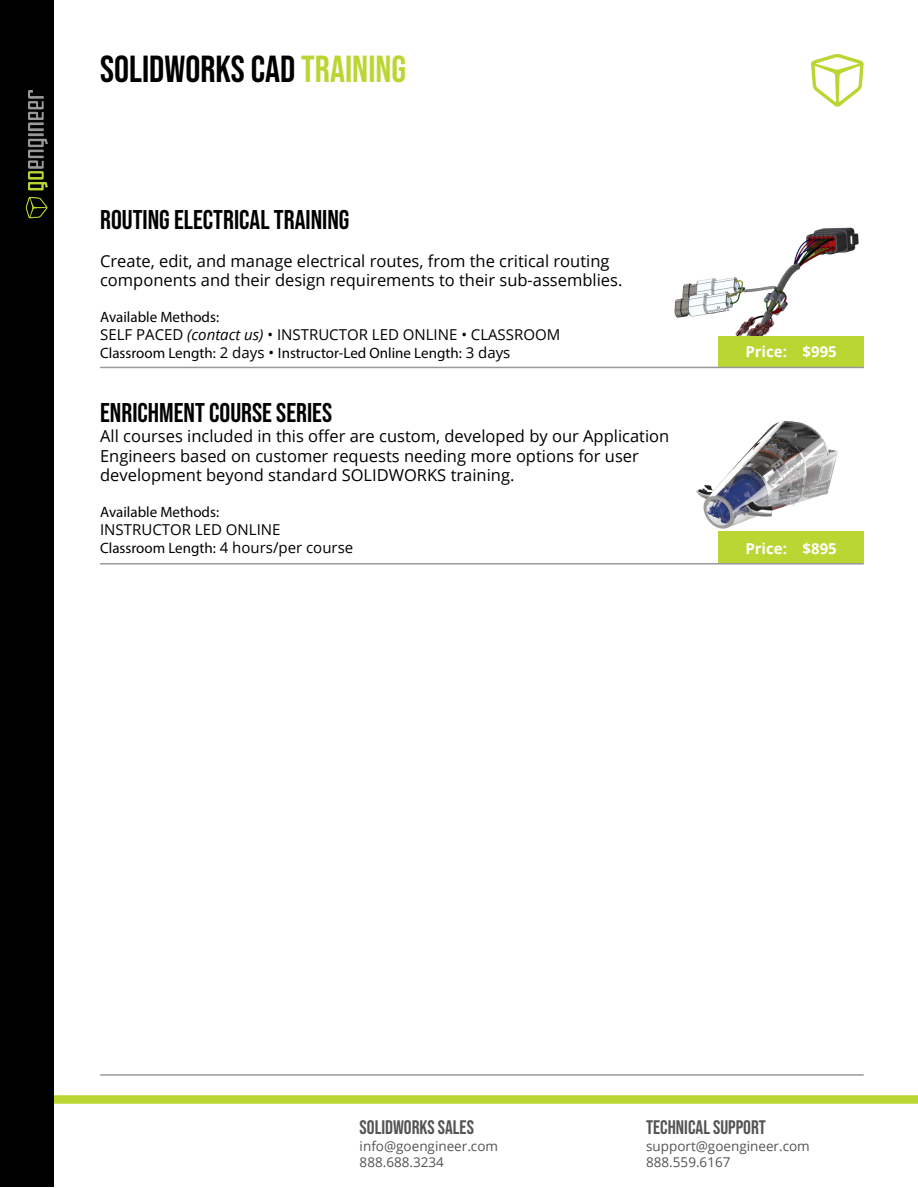
<style>
.page{position:relative;width:918px;height:1188px;background:#fff}
.page>*{position:absolute;margin:0;border:0;box-sizing:border-box;transform-origin:0 0}
.t1{font:37.5px "Bebas Neue";color:#000}
.t2{font:27px "Bebas Neue";color:#000}
.t3{font:19.5px "Bebas Neue";color:#545454}
.t4{font:16.5px/19.8px "Open Sans";color:#000}
.t5{font:15px "Myriad Pro";color:#000}
.t6{font:15px "Open Sans";color:#000}
.t7{font:700 15px "Open Sans";color:#fff}
.t8{font:13.5px/16.2px "Open Sans";color:#545454}
.s1{color:#bad633}
.s2{font-style:italic}
.s3{font-family:"Open Sans"}
</style>
<div class="page">
<div style="left:43px;top:1095px;width:875px;height:9px;background:#bad633"></div>
<div style="left:0;top:0;width:54px;height:1186px;background:#000"></div>
<svg style="left:811px;top:54px;width:53px;height:53px"></svg>
<img style="left:25px;top:90px;width:23px;height:129px">
<hr style="left:100px;top:1074px;width:764px;height:2px;background:#999">
<img style="left:674px;top:227px;width:185px;height:109px">
<div style="left:719px;top:336px;width:145px;height:31px;background:#bad633"></div>
<hr style="left:100px;top:367px;width:764px;height:1px;background:#999">
<img style="left:696px;top:420px;width:142px;height:109px">
<div style="left:719px;top:532px;width:145px;height:32px;background:#bad633"></div>
<hr style="left:100px;top:563px;width:764px;height:2px;background:#999">
<h1 class="t1" style="left:100px;top:48px;width:307px">SOLIDWORKS CAD <span class="s1">TRAINING</span></h1>
<h2 class="t2" style="left:100px;top:204px;width:251px">ROUTING ELECTRICAL TRAINING</h2>
<p class="t4" style="left:100px;top:250px;width:524px">Create, edit, and manage electrical routes, from the critical routing components and their design requirements to their sub-assemblies.</p>
<p class="t5" style="left:100px;top:308px;width:120px">Available Methods:</p>
<p class="t6" style="left:100px;top:325px;width:462px">SELF PACED <span class="s2">(contact us)</span> • INSTRUCTOR LED ONLINE • CLASSROOM</p>
<p class="t5" style="left:100px;top:344px;width:412px">Classroom Length: <span class="s3">2 days •</span> Instructor-Led Online Length: <span class="s3">3 days</span></p>
<p class="t7" style="left:745px;top:341px;width:93px">Price: $995</p>
<h2 class="t2" style="left:100px;top:397px;width:233px">ENRICHMENT COURSE SERIES</h2>
<p class="t4" style="left:100px;top:425px;width:571px">All courses included in this offer are custom, developed by our Application<br>Engineers based on customer requests needing more options for user development beyond standard SOLIDWORKS training.</p>
<p class="t5" style="left:100px;top:503px;width:120px">Available Methods:</p>
<p class="t6" style="left:100px;top:520px;width:182px">INSTRUCTOR LED ONLINE</p>
<p class="t5" style="left:100px;top:539px;width:255px">Classroom Length: <span class="s3">4 hours/per course</span></p>
<p class="t7" style="left:745px;top:537px;width:93px">Price: $895</p>
<p class="t3" style="left:360px;top:1117px;width:116px">SOLIDWORKS SALES</p>
<p class="t8" style="left:360px;top:1137px;width:140px">info@goengineer.com<br>888.688.3234</p>
<p class="t3" style="left:646px;top:1117px;width:121px">TECHNICAL SUPPORT</p>
<p class="t8" style="left:646px;top:1137px;width:165px">support@goengineer.com<br>888.559.6167</p>
</div>
